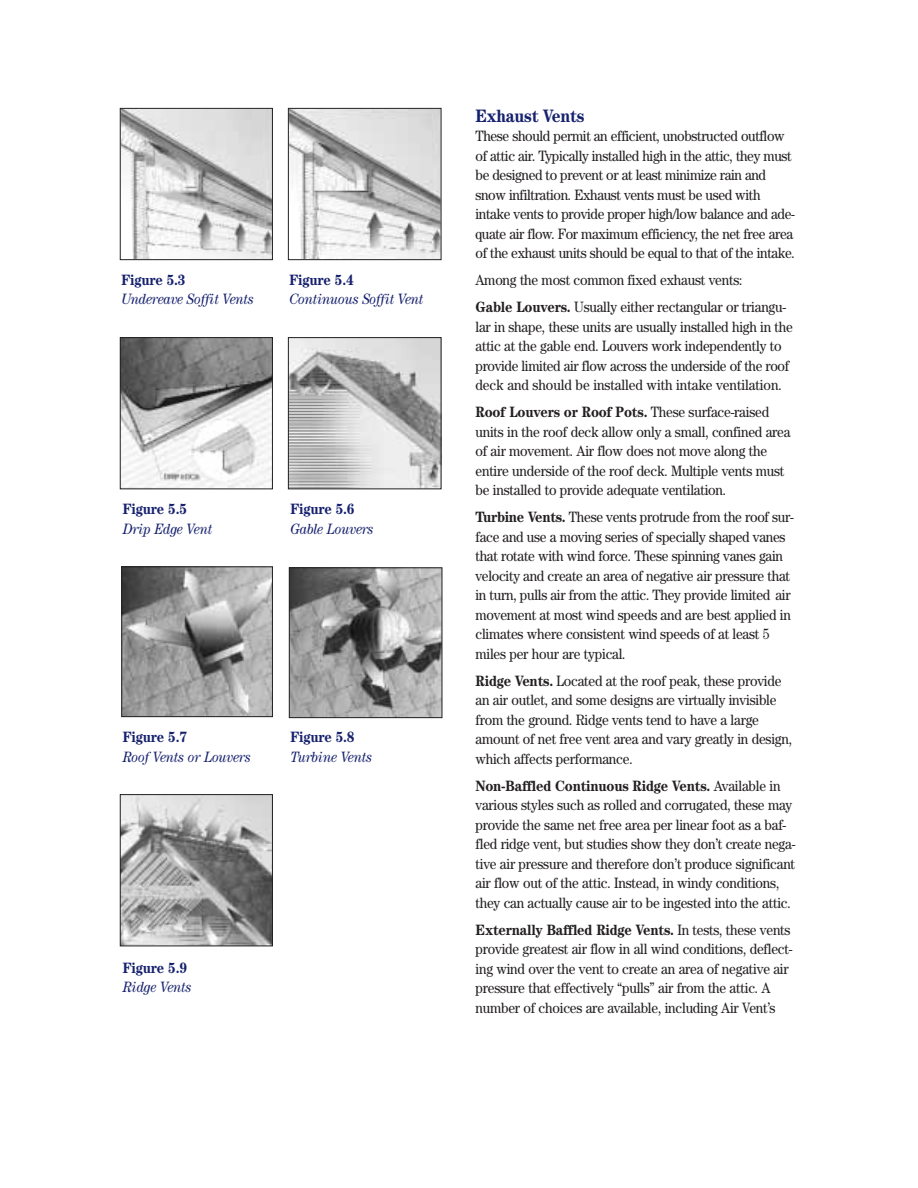
<style>
.page{position:relative;width:918px;height:1188px;background:#fff}
.page>*{position:absolute;margin:0;border:0;box-sizing:border-box;transform-origin:0 0}
.t1{font:700 18px "Century";letter-spacing:-.015em;color:#16216e;scale:.9 1}
.t2{font:15px/19.5px "Century";letter-spacing:-.015em;color:#231f20;scale:.9 1}
.t3{font:italic 15px "Century";letter-spacing:-.015em;color:#16216e;scale:.9 1}
.t4{font:700 15px "Century";letter-spacing:-.015em;color:#16216e;scale:.9 1}
.s1{font-weight:700}
</style>
<div class="page">
<img style="left:122px;top:110px;width:149px;height:148px">
<div style="left:120px;top:108px;width:153px;height:152px;border:1px solid #231f20"></div>
<img style="left:290px;top:110px;width:149px;height:148px">
<div style="left:288px;top:108px;width:153px;height:152px;border:1px solid #231f20"></div>
<img style="left:122px;top:339px;width:149px;height:148px">
<div style="left:120px;top:337px;width:153px;height:152px;border:1px solid #231f20"></div>
<img style="left:123px;top:568px;width:148px;height:147px">
<div style="left:121px;top:566px;width:152px;height:151px;border:1px solid #231f20"></div>
<img style="left:291px;top:569px;width:149px;height:147px">
<div style="left:289px;top:567px;width:153px;height:151px;border:1px solid #231f20"></div>
<img style="left:122px;top:796px;width:149px;height:148px">
<div style="left:120px;top:794px;width:153px;height:152px;border:1px solid #231f20"></div>
<img style="left:290px;top:339px;width:149px;height:148px">
<div style="left:288px;top:337px;width:153px;height:152px;border:1px solid #231f20"></div>
<p class="t4" style="left:121px;top:274px;width:73px">Figure 5.3</p>
<p class="t3" style="left:121px;top:294px;width:149px">Undereave Soffit Vents</p>
<p class="t4" style="left:290px;top:274px;width:73px">Figure 5.4</p>
<p class="t3" style="left:290px;top:294px;width:150px">Continuous Soffit Vent</p>
<p class="t4" style="left:123px;top:504px;width:73px">Figure 5.5</p>
<p class="t3" style="left:123px;top:524px;width:101px">Drip Edge Vent</p>
<p class="t4" style="left:290px;top:504px;width:73px">Figure 5.6</p>
<p class="t3" style="left:290px;top:524px;width:94px">Gable Louvers</p>
<p class="t4" style="left:123px;top:732px;width:73px">Figure 5.7</p>
<p class="t3" style="left:123px;top:752px;width:144px">Roof Vents or Louvers</p>
<p class="t4" style="left:290px;top:732px;width:73px">Figure 5.8</p>
<p class="t3" style="left:290px;top:752px;width:92px">Turbine Vents</p>
<p class="t4" style="left:123px;top:963px;width:73px">Figure 5.9</p>
<p class="t3" style="left:123px;top:982px;width:78px">Ridge Vents</p>
<p class="t1" style="left:476px;top:109px;width:123px">Exhaust Vents</p>
<p class="t2" style="left:476px;top:128px;width:356px">These should permit an efficient, unobstructed outflow of attic air. Typically installed high in the attic, they must be designed to prevent or at least minimize rain and snow infiltration. Exhaust vents must be used with intake vents to provide proper high/low balance and ade&shy;quate air flow. For maximum efficiency, the net free area of the exhaust units should be equal to that of the intake.</p>
<p class="t2" style="left:476px;top:268px;width:347px;line-height:27px">Among the most common fixed exhaust vents:<br><span class="s1">Gable Louvers.</span> Usually either rectangular or triangu-</p>
<p class="t2" style="left:476px;top:318px;width:354px">lar in shape, these units are usually installed high in the attic at the gable end. Louvers work independently to provide limited air flow across the underside of the roof deck and should be installed with intake ventilation.</p>
<p class="t2" style="left:476px;top:404px;width:352px"><span class="s1">Roof Louvers or Roof Pots.</span> These surface-raised units in the roof deck allow only a small, confined area of air movement. Air flow does not move along the entire underside of the roof deck. Multiple vents must be installed to provide adequate ventilation.</p>
<p class="t2" style="left:476px;top:509px;width:355px"><span class="s1">Turbine Vents.</span> These vents protrude from the roof sur&shy;face and use a moving series of specially shaped vanes that rotate with wind force. These spinning vanes gain velocity and create an area of negative air pressure that in turn, pulls air from the attic. They provide limited air movement at most wind speeds and are best applied in climates where consistent wind speeds of at least 5 miles per hour are typical.</p>
<p class="t2" style="left:476px;top:672px;width:353px"><span class="s1">Ridge Vents.</span> Located at the roof peak, these provide an air outlet, and some designs are virtually invisible from the ground. Ridge vents tend to have a large amount of net free vent area and vary greatly in design, which affects performance.</p>
<p class="t2" style="left:476px;top:777px;width:357px"><span class="s1">Non-Baffled Continuous Ridge Vents.</span> Available in various styles such as rolled and corrugated, these may provide the same net free area per linear foot as a baf&shy;fled ridge vent, but studies show they don’t create nega&shy;tive air pressure and therefore don’t produce significant air flow out of the attic. Instead, in windy conditions, they can actually cause air to be ingested into the attic.</p>
<p class="t2" style="left:476px;top:921px;width:354px"><span class="s1">Externally Baffled Ridge Vents.</span> In tests, these vents provide greatest air flow in all wind conditions, deflect&shy;ing wind over the vent to create an area of negative air pressure that effectively “pulls” air from the attic. A number of choices are available, including Air Vent’s</p>
</div>
